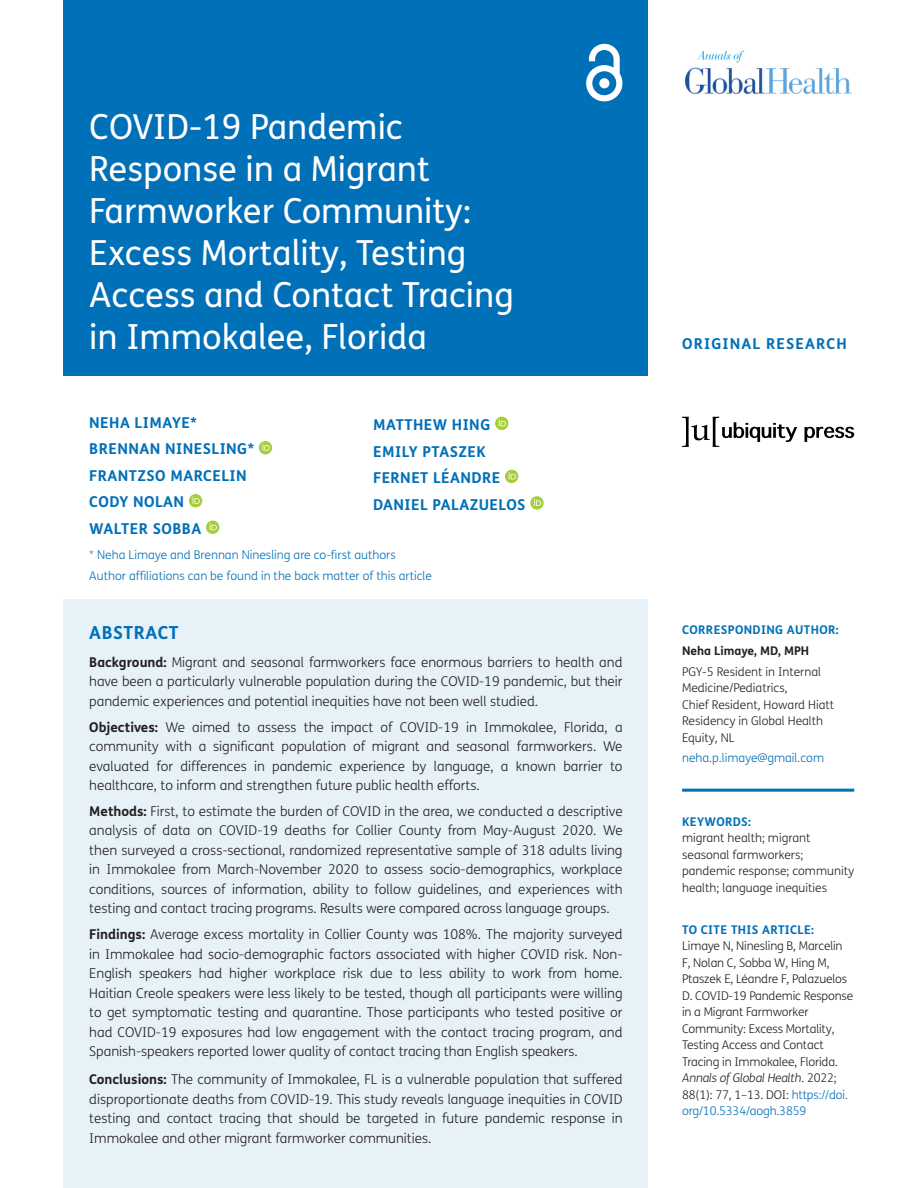
<style>
.page{position:relative;width:918px;height:1188px;background:#fff}
.page>*{position:absolute;margin:0;border:0;box-sizing:border-box;transform-origin:0 0}
.Article_Title{font:34.5px/42px "FS Me";color:#fff}
.t1{font:700 18px "FS Me";letter-spacing:.03em;color:#0070b8}
.Cover_Authors{font:700 15px "FS Me";letter-spacing:.03em;color:#0070b8}
.Cover_Authors-2{font:700 15px "FS Me";letter-spacing:.075em;color:#0070b8}
.Abstract_Copy{font:300 13.5px/19.5px "FS Me";color:#231f20;text-align:justify}
.t2{font:300 12px/16.5px "FS Me";letter-spacing:-.015em;color:#231f20}
.t3{font:300 12px/20.7px "FS Me";color:#0070b8}
.t4{font:700 12px "FS Me";letter-spacing:.03em;color:#0070b8}
.t5{font:700 12px "FS Me";color:#231f20}
.s1{font-weight:700}
.s2{font-style:italic}
.s3{color:#0070b8}
</style>
<div class="page">
<div style="left:64px;top:0;width:584px;height:376px;background:#0070b8"></div>
<svg style="left:586px;top:44px;width:36px;height:57px"></svg>
<svg style="left:804px;top:427px;width:50px;height:15px"></svg>
<svg style="left:682px;top:417px;width:115px;height:30px"></svg>
<img style="left:685px;top:51px;width:167px;height:43px">
<hr style="left:682px;top:789px;width:172px;height:3px;background:#0070b8">
<div style="left:64px;top:600px;width:584px;height:588px;background:#e6f1f8"></div>
<svg style="left:259px;top:441px;width:13px;height:13px"></svg>
<svg style="left:262px;top:443px;width:8px;height:8px"></svg>
<div style="left:189px;top:494px;width:13px;height:13px;background:#a6ce39;border-radius:50%"></div>
<svg style="left:192px;top:497px;width:8px;height:7px"></svg>
<svg style="left:206px;top:521px;width:13px;height:13px"></svg>
<svg style="left:210px;top:523px;width:7px;height:7px"></svg>
<svg style="left:495px;top:417px;width:13px;height:13px"></svg>
<svg style="left:499px;top:419px;width:7px;height:7px"></svg>
<svg style="left:505px;top:470px;width:13px;height:13px"></svg>
<svg style="left:509px;top:472px;width:7px;height:7px"></svg>
<svg style="left:530px;top:496px;width:14px;height:14px"></svg>
<svg style="left:534px;top:499px;width:7px;height:7px"></svg>
<h1 class="Article_Title" style="left:89px;top:106px;width:426px">COVID-19 Pandemic<br>Response in a Migrant<br>Farmworker Community:<br>Excess Mortality, Testing<br>Access and Contact Tracing in Immokalee, Florida</h1>
<p class="Cover_Authors" style="left:89px;top:413px;width:109px">NEHA LIMAYE*</p>
<p class="Cover_Authors" style="left:89px;top:440px;width:166px">BRENNAN NINESLING*</p>
<p class="Cover_Authors" style="left:89px;top:466px;width:159px">FRANTZSO MARCELIN</p>
<p class="Cover_Authors" style="left:89px;top:493px;width:96px">CODY NOLAN</p>
<p class="Cover_Authors" style="left:89px;top:519px;width:114px">WALTER SOBBA</p>
<p class="Cover_Authors" style="left:373px;top:415px;width:119px">MATTHEW HING</p>
<p class="Cover_Authors" style="left:373px;top:442px;width:114px">EMILY PTASZEK</p>
<p class="Cover_Authors" style="left:373px;top:468px;width:129px">FERNET LÉANDRE</p>
<p class="Cover_Authors" style="left:373px;top:495px;width:154px">DANIEL PALAZUELOS</p>
<p class="t3" style="left:89px;top:545px;width:344px">* Neha Limaye and Brennan Ninesling are co-first authors<br>Author affiliations can be found in the back matter of this article</p>
<h1 class="t1" style="left:89px;top:621px;width:91px">ABSTRACT</h1>
<p class="Abstract_Copy" style="left:89px;top:653px;width:535px"><span class="s1">Background:</span> Migrant and seasonal farmworkers face enormous barriers to health and have been a particularly vulnerable population during the COVID-19 pandemic, but their pandemic experiences and potential inequities have not been well studied.</p>
<p class="Abstract_Copy" style="left:89px;top:717px;width:535px"><span class="s1">Objectives:</span> We aimed to assess the impact of COVID-19 in Immokalee, Florida, a community with a significant population of migrant and seasonal farmworkers. We evaluated for differences in pandemic experience by language, a known barrier to healthcare, to inform and strengthen future public health efforts.</p>
<p class="Abstract_Copy" style="left:89px;top:802px;width:535px"><span class="s1">Methods:</span> First, to estimate the burden of COVID in the area, we conducted a descriptive analysis of data on COVID-19 deaths for Collier County from May-August 2020. We then surveyed a cross-sectional, randomized representative sample of 318 adults living in Immokalee from March-November 2020 to assess socio-demographics, workplace conditions, sources of information, ability to follow guidelines, and experiences with testing and contact tracing programs. Results were compared across language groups.</p>
<p class="Abstract_Copy" style="left:89px;top:925px;width:535px"><span class="s1">Findings:</span> Average excess mortality in Collier County was 108%. The majority surveyed in Immokalee had socio-demographic factors associated with higher COVID risk. Non-English speakers had higher workplace risk due to less ability to work from home.<br>Haitian Creole speakers were less likely to be tested, though all participants were willing to get symptomatic testing and quarantine. Those participants who tested positive or had COVID-19 exposures had low engagement with the contact tracing program, and Spanish-speakers reported lower quality of contact tracing than English speakers.</p>
<p class="Abstract_Copy" style="left:89px;top:1070px;width:535px"><span class="s1">Conclusions:</span> The community of Immokalee, FL is a vulnerable population that suffered disproportionate deaths from COVID-19. This study reveals language inequities in COVID testing and contact tracing that should be targeted in future pandemic response in Immokalee and other migrant farmworker communities.</p>
<p class="Cover_Authors-2" style="left:682px;top:334px;width:166px">ORIGINAL RESEARCH</p>
<p class="t4" style="left:682px;top:622px;width:158px">CORRESPONDING AUTHOR:</p>
<p class="t5" style="left:682px;top:643px;width:129px">Neha Limaye, MD, MPH</p>
<p class="t2" style="left:682px;top:664px;width:154px">PGY-5 Resident in Internal<br>Medicine/Pediatrics,<br>Chief Resident, Howard Hiatt<br>Residency in Global Health<br>Equity, NL</p>
<p class="t3" style="left:682px;top:748px;width:144px">neha.p.limaye@gmail.com</p>
<p class="t4" style="left:682px;top:814px;width:71px">KEYWORDS:</p>
<p class="t2" style="left:682px;top:830px;width:174px">migrant health; migrant seasonal farmworkers; pandemic response; community health; language inequities</p>
<p class="t4" style="left:682px;top:922px;width:133px">TO CITE THIS ARTICLE:</p>
<p class="t2" style="left:682px;top:938px;width:173px">Limaye N, Ninesling B, Marcelin<br>F, Nolan C, Sobba W, Hing M,<br>Ptaszek E, Léandre F, Palazuelos<br>D. COVID-19 Pandemic Response in a Migrant Farmworker<br>Community: Excess Mortality,<br>Testing Access and Contact<br>Tracing in Immokalee, Florida.<br><span class="s2">Annals of Global Health</span>. 2022;<br>88(1): 77, 1–13. DOI: <span class="s3">https://doi. org/10.5334/aogh.3859</span></p>
</div>
